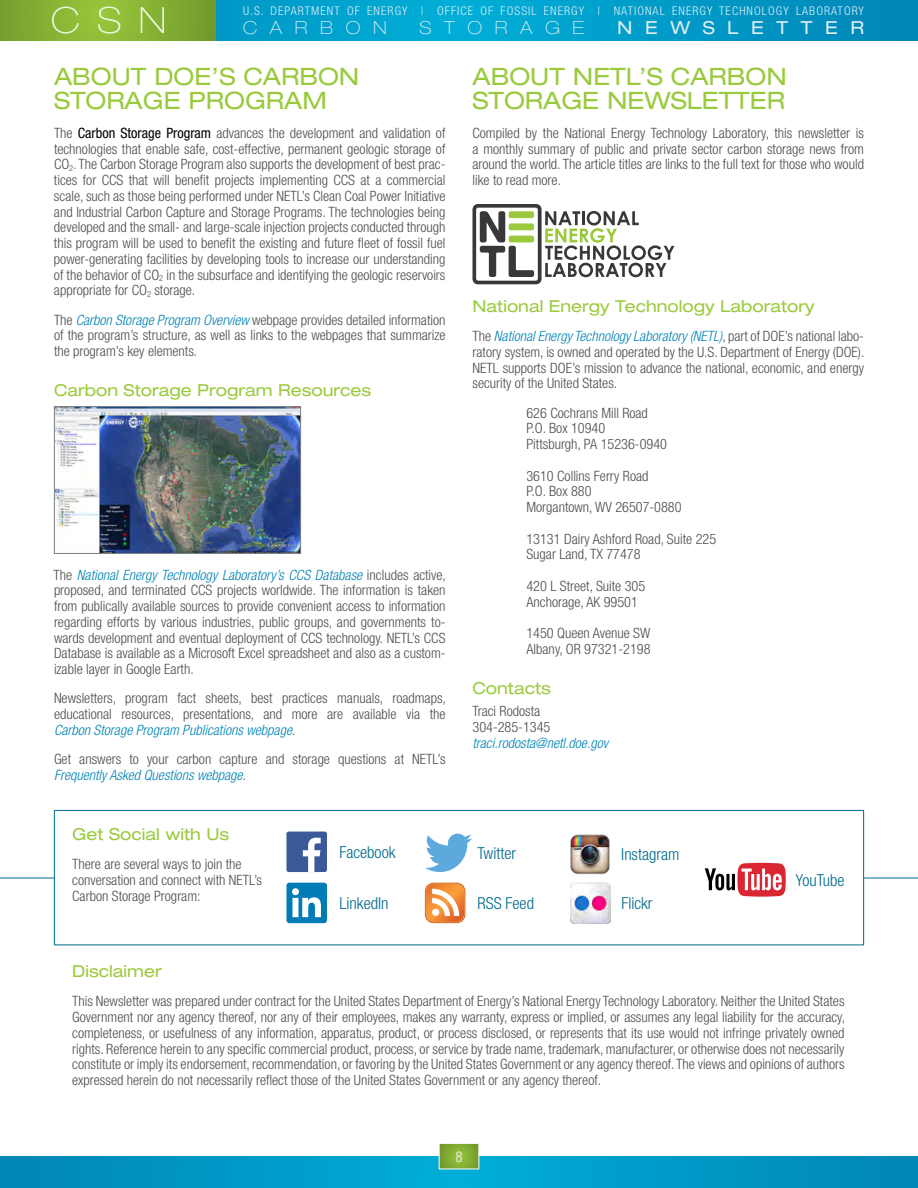
<style>
.page{position:relative;width:918px;height:1188px;background:#fff}
.page>*{position:absolute;margin:0;border:0;box-sizing:border-box;transform-origin:0 0}
.Heading_1_-_back_pag{font:expanded 24px/24px "Helvetica Neue";color:#9aca3c}
.t1{font:100 expanded 18px "Helvetica Neue";letter-spacing:.7em;color:#dfeef6}
.t2{font:expanded 18px "Helvetica Neue";letter-spacing:.7em;color:#dfeef6}
.Heading_2_-_back_pag{font:expanded 16.5px "Helvetica Neue";color:#9aca3c}
.Social_Feed_Titles{font:300 condensed 16.5px "Helvetica Neue";color:#016a8b}
.Heading_2{font:expanded 16.5px "Helvetica Neue";color:#9aca3c}
.t3{font:condensed 15px "Helvetica Neue";color:#e3e6d8}
.t4{font:300 condensed 14.25px/15.8px "Helvetica Neue";color:#4d4d4f;text-align:justify}
.t5{font:italic 300 condensed 14.25px "Helvetica Neue";color:#0084b6}
.t6{font:300 condensed 12px "Helvetica Neue";letter-spacing:.09em;color:#dfeef6}
.s1{font-weight:400;color:#000}
.s2{font-style:italic;color:#0084b6}
</style>
<div class="page">
<svg style="left:216px;top:0;width:702px;height:40px;background:#009cc9"></svg>
<svg style="left:0;top:0;width:216px;height:40px;background:#80ab31"></svg>
<svg style="left:0;top:1156px;width:918px;height:32px;background:#0098c6"></svg>
<hr style="left:0;top:878px;width:918px;height:1px;background:#016a8b">
<div style="left:54px;top:810px;width:810px;height:135px;background:#fff"></div>
<div style="left:54px;top:810px;width:810px;height:135px;border:1px solid #016a8b"></div>
<svg style="left:52px;top:7px;width:112px;height:27px;background:#9ac34c"></svg>
<svg style="left:439px;top:1143px;width:40px;height:26px"></svg>
<div style="left:439px;top:1143px;width:40px;height:26px;border:1px solid #fff"></div>
<img style="left:56px;top:408px;width:243px;height:144px">
<div style="left:54px;top:406px;width:247px;height:148px;border:1px solid #808285"></div>
<svg style="left:472px;top:204px;width:202px;height:80px"></svg>
<div style="left:286px;top:883px;width:41px;height:40px;background:#007bb6;border-radius:3px"></div>
<svg style="left:292px;top:888px;width:29px;height:29px"></svg>
<svg style="left:705px;top:863px;width:81px;height:34px"></svg>
<div style="left:286px;top:832px;width:41px;height:40px;background:#3b5999;border-radius:2px"></div>
<svg style="left:303px;top:838px;width:18px;height:34px"></svg>
<svg style="left:425px;top:834px;width:47px;height:38px"></svg>
<div style="left:425px;top:883px;width:40px;height:40px;background:#db742b;border-radius:9px"></div>
<svg style="left:426px;top:883px;width:39px;height:39px"></svg>
<svg style="left:426px;top:884px;width:38px;height:38px"></svg>
<img style="left:570px;top:883px;width:41px;height:40px">
<img style="left:570px;top:834px;width:40px;height:40px">
<p class="t6" style="left:243px;top:4px;width:622px">U.S. DEPARTMENT OF ENERGY | OFFICE OF FOSSIL ENERGY | NATIONAL ENERGY TECHNOLOGY LABORATORY</p>
<p class="t1" style="left:243px;top:17px;width:145px">CARBON</p>
<p class="t1" style="left:420px;top:17px;width:166px">STORAGE</p>
<p class="t2" style="left:617px;top:17px;width:248px">NEWSLETTER</p>
<p class="Heading_1_-_back_pag" style="left:54px;top:64px;width:307px">ABOUT DOE’S CARBON<br>STORAGE PROGRAM</p>
<p class="t4" style="left:54px;top:125px;width:393px">The <span class="s1">Carbon Storage Program</span> advances the development and validation of technologies that enable safe, cost-effective, permanent geologic storage of CO<sub>2</sub>. The Carbon Storage Program also supports the development of best prac&shy;tices for CCS that will benefit projects implementing CCS at a commercial scale, such as those being performed under NETL’s Clean Coal Power Initiative and Industrial Carbon Capture and Storage Programs. The technologies being developed and the small- and large-scale injection projects conducted through this program will be used to benefit the existing and future fleet of fossil fuel power-generating facilities by developing tools to increase our understanding of the behavior of CO<sub>2</sub> in the subsurface and identifying the geologic reservoirs appropriate for CO<sub>2</sub> storage.</p>
<p class="t4" style="left:54px;top:312px;width:393px">The <span class="s2">Carbon Storage Program Overview</span> webpage provides detailed information of the program’s structure, as well as links to the webpages that summarize the program’s key elements.</p>
<p class="Heading_2" style="left:54px;top:380px;width:319px">Carbon Storage Program Resources</p>
<p class="t4" style="left:53px;top:567px;width:394px">The <span class="s2">National Energy Technology Laboratory’s CCS Database</span> includes active, proposed, and terminated CCS projects worldwide. The information is taken from publically available sources to provide convenient access to information regarding efforts by various industries, public groups, and governments to&shy;wards development and eventual deployment of CCS technology. NETL’s CCS Database is available as a Microsoft Excel spreadsheet and also as a custom&shy;izable layer in Google Earth.</p>
<p class="t4" style="left:54px;top:690px;width:393px">Newsletters, program fact sheets, best practices manuals, roadmaps, educational resources, presentations, and more are available via the <span class="s2">Carbon Storage Program Publications webpage</span>.</p>
<p class="t4" style="left:54px;top:751px;width:393px">Get answers to your carbon capture and storage questions at NETL’s<br><span class="s2">Frequently Asked Questions webpage</span>.</p>
<p class="Heading_1_-_back_pag" style="left:472px;top:64px;width:316px">ABOUT NETL’S CARBON<br>STORAGE NEWSLETTER</p>
<p class="t4" style="left:472px;top:125px;width:393px">Compiled by the National Energy Technology Laboratory, this newsletter is a monthly summary of public and private sector carbon storage news from around the world. The article titles are links to the full text for those who would like to read more.</p>
<p class="Heading_2_-_back_pag" style="left:472px;top:296px;width:344px">National Energy Technology Laboratory</p>
<p class="t4" style="left:472px;top:328px;width:394px">The <span class="s2">National Energy Technology Laboratory (NETL)</span>, part of DOE’s national labo&shy;ratory system, is owned and operated by the U.S. Department of Energy (DOE).<br>NETL supports DOE’s mission to advance the national, economic, and energy security of the United States.</p>
<p class="t4" style="left:526px;top:405px;width:123px">626 Cochrans Mill Road</p>
<p class="t4" style="left:526px;top:420px;width:80px">P.O. Box 10940</p>
<p class="t4" style="left:526px;top:436px;width:142px">Pittsburgh, PA 15236-0940</p>
<p class="t4" style="left:526px;top:468px;width:124px">3610 Collins Ferry Road</p>
<p class="t4" style="left:526px;top:483px;width:67px">P.O. Box 880</p>
<p class="t4" style="left:526px;top:499px;width:157px">Morgantown, WV 26507-0880</p>
<p class="t4" style="left:526px;top:531px;width:191px">13131 Dairy Ashford Road, Suite 225</p>
<p class="t4" style="left:526px;top:546px;width:116px">Sugar Land, TX 77478</p>
<p class="t4" style="left:526px;top:578px;width:120px">420 L Street, Suite 305</p>
<p class="t4" style="left:526px;top:594px;width:113px">Anchorage, AK 99501</p>
<p class="t4" style="left:526px;top:625px;width:125px">1450 Queen Avenue SW</p>
<p class="t4" style="left:526px;top:641px;width:126px">Albany, OR 97321-2198</p>
<p class="Heading_2" style="left:472px;top:678px;width:80px">Contacts</p>
<p class="t4" style="left:472px;top:703px;width:69px">Traci Rodosta</p>
<p class="t4" style="left:472px;top:719px;width:79px">304-285-1345</p>
<p class="t5" style="left:472px;top:735px;width:137px">traci.rodosta@netl.doe.gov</p>
<p class="Heading_2_-_back_pag" style="left:72px;top:824px;width:159px">Get Social with Us</p>
<p class="t4" style="left:72px;top:856px;width:191px;text-align:left">There are several ways to join the conversation and connect with NETL’s<br>Carbon Storage Program:</p>
<p class="Social_Feed_Titles" style="left:340px;top:843px;width:57px">Facebook</p>
<p class="Social_Feed_Titles" style="left:477px;top:844px;width:40px">Twitter</p>
<p class="Social_Feed_Titles" style="left:340px;top:894px;width:50px">LinkedIn</p>
<p class="Social_Feed_Titles" style="left:478px;top:894px;width:58px">RSS Feed</p>
<p class="Social_Feed_Titles" style="left:621px;top:845px;width:60px">Instagram</p>
<p class="Social_Feed_Titles" style="left:621px;top:894px;width:33px">Flickr</p>
<p class="Social_Feed_Titles" style="left:796px;top:871px;width:50px">YouTube</p>
<p class="Heading_2_-_back_pag" style="left:72px;top:961px;width:91px">Disclaimer</p>
<p class="t4" style="left:72px;top:993px;width:774px">This Newsletter was prepared under contract for the United States Department of Energy’s National Energy Technology Laboratory. Neither the United States Government nor any agency thereof, nor any of their employees, makes any warranty, express or implied, or assumes any legal liability for the accuracy, completeness, or usefulness of any information, apparatus, product, or process disclosed, or represents that its use would not infringe privately owned rights. Reference herein to any specific commercial product, process, or service by trade name, trademark, manufacturer, or otherwise does not necessarily constitute or imply its endorsement, recommendation, or favoring by the United States Government or any agency thereof. The views and opinions of authors expressed herein do not necessarily reflect those of the United States Government or any agency thereof.</p>
<p class="t3" style="left:455px;top:1148px;width:9px">8</p>
</div>
